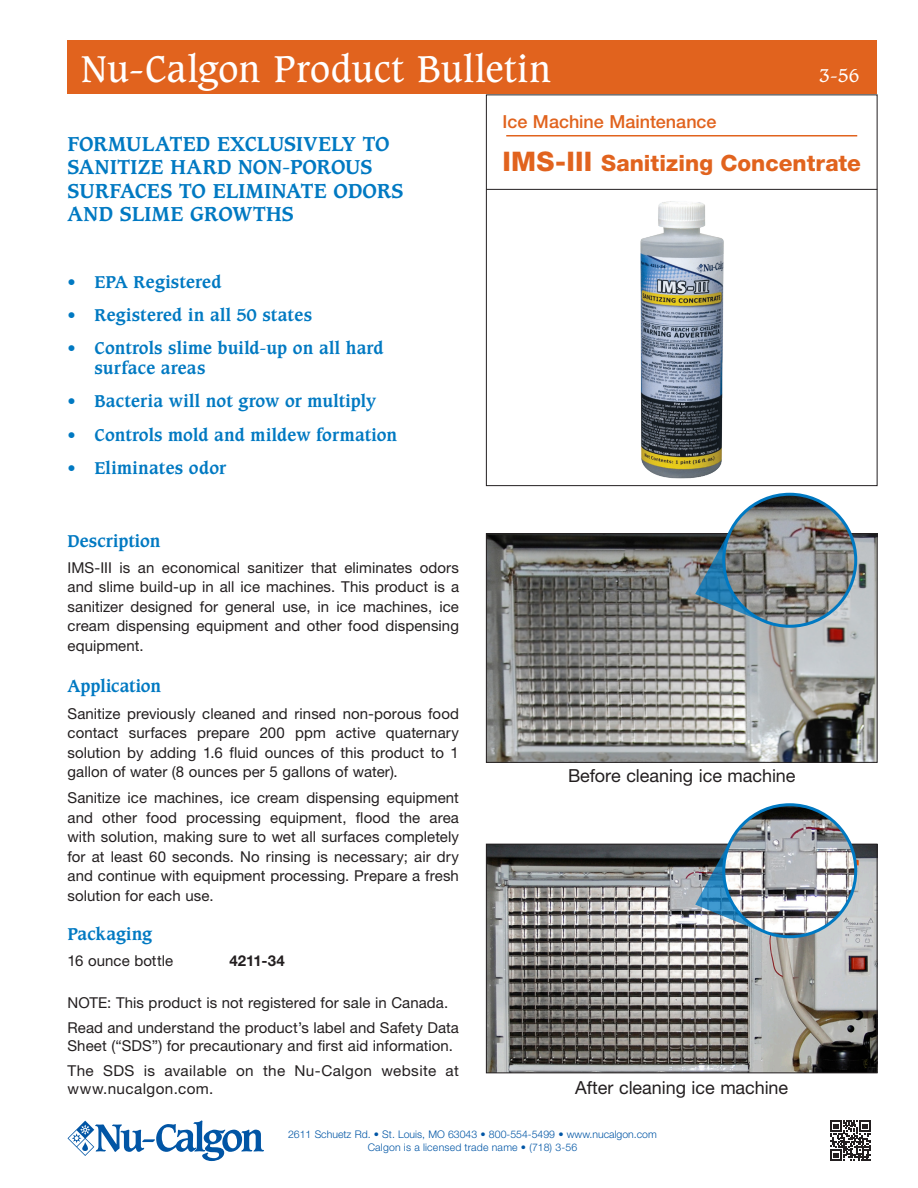
<style>
.page{position:relative;width:918px;height:1188px;background:#fff}
.page>*{position:absolute;margin:0;border:0;box-sizing:border-box;transform-origin:0 0}
.t1{font:36px "Caxton Std";letter-spacing:.015em;color:#fff}
.Product_name{font:800 22.5px "Helvetica Neue LT Pro";color:#e1631e}
.Subheading_1{font:700 19.5px/23.4px "Caxton Std";letter-spacing:.01em;color:#0079c2}
.Paragraph_Text{font:18px "Helvetica Neue LT Pro";letter-spacing:-.005em;color:#231f20}
.Section_Name{font:500 18px "Helvetica Neue LT Pro";color:#e1631e}
.t2{font:18px "Caxton Std";color:#fff}
.Subhead{font:700 16.5px/19.8px "Caxton Std";letter-spacing:.01em;color:#0079c2}
.Paragraph_Text-2{font:15px/19.5px "Helvetica Neue LT Pro";letter-spacing:.005em;color:#231f20;text-align:justify}
.Subhead-2{font:15px/19.5px "Helvetica Neue LT Pro";letter-spacing:.005em;color:#231f20;text-align:justify}
.Paragraph_Text-3{font:15px/18px "Helvetica Neue LT Pro";letter-spacing:.025em;color:#231f20}
._6__Text_1{font:15px "Helvetica Neue LT Pro";letter-spacing:.005em;color:#231f20}
._6__Text_1-2{font:700 15px "Helvetica Neue LT Pro";color:#231f20}
.t3{font:300 10.5px "Helvetica Neue LT Pro";color:#0155a5}
.t4{font:300 10.5px "Helvetica Neue LT Pro";letter-spacing:.02em;color:#0155a5}
.s1{font-size:27px}
</style>
<div class="page">
<div style="left:486px;top:94px;width:392px;height:392px;border:1px solid #231f20"></div>
<hr style="left:486px;top:189px;width:391px;height:1px;background:#231f20">
<div style="left:68px;top:40px;width:810px;height:54px;background:#e1631e"></div>
<hr style="left:506px;top:135px;width:351px;height:1px;background:#e1631e">
<svg style="left:68px;top:1120px;width:196px;height:41px"></svg>
<img style="left:640px;top:201px;width:84px;height:278px">
<img style="left:488px;top:535px;width:388px;height:226px">
<div style="left:486px;top:533px;width:392px;height:230px;border:1px solid #231f20"></div>
<img style="left:488px;top:846px;width:388px;height:225px">
<div style="left:486px;top:844px;width:392px;height:229px;border:1px solid #231f20"></div>
<svg style="left:695px;top:532px;width:64px;height:88px;background:#4f7488"></svg>
<img style="left:724px;top:494px;width:132px;height:132px;border-radius:66px">
<div style="left:722px;top:493px;width:135px;height:135px;border:3px solid #0079c2;border-radius:50%"></div>
<svg style="left:695px;top:842px;width:64px;height:89px;background:#61859d"></svg>
<img style="left:724px;top:805px;width:132px;height:132px;border-radius:66px">
<div style="left:722px;top:803px;width:135px;height:135px;border:3px solid #0079c2;border-radius:50%"></div>
<svg style="left:830px;top:1120px;width:41px;height:41px"></svg>
<p class="t1" style="left:81px;top:48px;width:472px">Nu-Calgon Product Bulletin</p>
<p class="t2" style="left:819px;top:65px;width:42px">3-56</p>
<p class="Subheading_1" style="left:68px;top:132px;width:338px">FORMULATED EXCLUSIVELY TO<br>SANITIZE HARD NON-POROUS<br>SURFACES TO ELIMINATE ODORS<br>AND SLIME GROWTHS</p>
<p class="Subhead" style="left:68px;top:272px;width:155px">• EPA Registered</p>
<p class="Subhead" style="left:68px;top:305px;width:246px">• Registered in all 50 states</p>
<p class="Subhead" style="left:94px;top:339px;width:291px;text-indent:-27px">• Controls slime build-up on all hard surface areas</p>
<p class="Subhead" style="left:68px;top:392px;width:310px">• Bacteria will not grow or multiply</p>
<p class="Subhead" style="left:68px;top:425px;width:331px">• Controls mold and mildew formation</p>
<p class="Subhead" style="left:68px;top:458px;width:160px">• Eliminates odor</p>
<p class="Subhead" style="left:68px;top:531px;width:94px">Description</p>
<p class="Subhead-2" style="left:68px;top:558px;width:393px">IMS-III is an economical sanitizer that eliminates odors and slime build-up in all ice machines. This product is a sanitizer designed for general use, in ice machines, ice cream dispensing equipment and other food dispensing equipment.</p>
<p class="Subhead" style="left:68px;top:677px;width:95px">Application</p>
<p class="Paragraph_Text-2" style="left:68px;top:703px;width:393px">Sanitize previously cleaned and rinsed non-porous food contact surfaces prepare 200 ppm active quaternary solution by adding 1.6 fluid ounces of this product to 1 gallon of water (8 ounces per 5 gallons of water).</p>
<p class="Paragraph_Text-2" style="left:68px;top:788px;width:393px">Sanitize ice machines, ice cream dispensing equipment and other food processing equipment, flood the area with solution, making sure to wet all surfaces completely for at least 60 seconds. No rinsing is necessary; air dry and continue with equipment processing. Prepare a fresh solution for each use.</p>
<p class="Subhead" style="left:68px;top:925px;width:86px">Packaging</p>
<p class="_6__Text_1" style="left:68px;top:952px;width:107px">16 ounce bottle</p>
<p class="_6__Text_1-2" style="left:230px;top:952px;width:57px">4211-34</p>
<p class="Paragraph_Text-2" style="left:68px;top:993px;width:382px">NOTE: This product is not registered for sale in Canada.</p>
<p class="Paragraph_Text-2" style="left:68px;top:1018px;width:393px;line-height:18px">Read and understand the product’s label and Safety Data<br>Sheet (“SDS”) for precautionary and first aid information.</p>
<p class="Paragraph_Text-3" style="left:68px;top:1061px;width:393px">The SDS is available on the Nu-Calgon website at www.nucalgon.com.</p>
<p class="Section_Name" style="left:502px;top:110px;width:216px">Ice Machine Maintenance</p>
<p class="Product_name" style="left:502px;top:150px;width:360px"><span class="s1">IMS-III</span> Sanitizing Concentrate</p>
<p class="Paragraph_Text" style="left:568px;top:765px;width:229px">Before cleaning ice machine</p>
<p class="Paragraph_Text" style="left:575px;top:1076px;width:214px">After cleaning ice machine</p>
<p class="t3" style="left:288px;top:1128px;width:370px">2611 Schuetz Rd. • St. Louis, MO 63043 • 800-554-5499 • www.nucalgon.com</p>
<p class="t4" style="left:368px;top:1141px;width:211px">Calgon is a licensed trade name • (718) 3-56</p>
</div>
